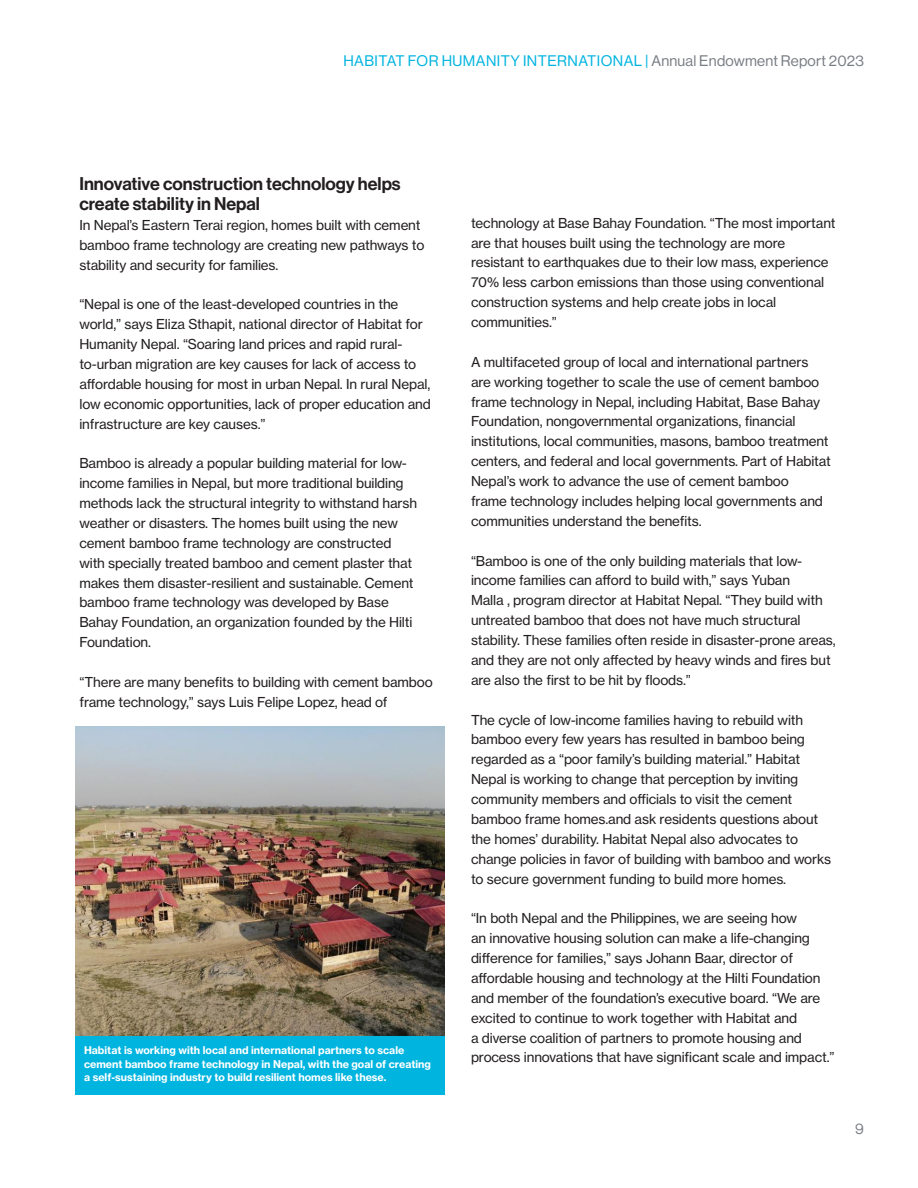
<style>
.page{position:relative;width:918px;height:1188px;background:#fff}
.page>*{position:absolute;margin:0;border:0;box-sizing:border-box;transform-origin:0 0}
.Heads{font:18px/19.8px "N Haas Grotesk DS Pro 65 Md";color:#231f20}
.t1{font:15px "N Haas Grotesk DS Pro 55 Rg";letter-spacing:.015em;color:#00b4e0}
.t2{font:15px "N Haas Grotesk DS Pro 55 Rg";color:#787d83}
.Body_Small{font:13.5px/19.8px "N Haas Grotesk TX Pro 55 Rg";letter-spacing:-.01em;color:#231f20}
.Photo_captions{font:10.5px/13.5px "N Haas Grotesk TX Pro 75 Bd";color:#fff}
.s1{color:#787d83}
</style>
<div class="page">
<img style="left:76px;top:726px;width:369px;height:310px">
<div style="left:76px;top:1036px;width:369px;height:59px;background:#00b4e0"></div>
<p class="t1" style="left:343px;top:53px;width:522px">HABITAT FOR HUMANITY INTERNATIONAL | <span class="s1">Annual Endowment Report 2023</span></p>
<p class="Heads" style="left:79px;top:174px;width:323px">Innovative construction technology helps create stability in Nepal</p>
<p class="Body_Small" style="left:79px;top:215px;width:347px">In Nepal’s Eastern Terai region, homes built with cement bamboo frame technology are creating new pathways to stability and security for families.</p>
<p class="Body_Small" style="left:79px;top:294px;width:353px">“Nepal is one of the least-developed countries in the world,” says Eliza Sthapit, national director of Habitat for Humanity Nepal. “Soaring land prices and rapid rural&shy;to-urban migration are key causes for lack of access to affordable housing for most in urban Nepal. In rural Nepal, low economic opportunities, lack of proper education and infrastructure are key causes.”</p>
<p class="Body_Small" style="left:79px;top:453px;width:339px">Bamboo is already a popular building material for low&shy;income families in Nepal, but more traditional building methods lack the structural integrity to withstand harsh weather or disasters. The homes built using the new cement bamboo frame technology are constructed with specially treated bamboo and cement plaster that makes them disaster-resilient and sustainable. Cement bamboo frame technology was developed by Base Bahay Foundation, an organization founded by the Hilti Foundation.</p>
<p class="Body_Small" style="left:79px;top:672px;width:355px">“There are many benefits to building with cement bamboo frame technology,” says Luis Felipe Lopez, head of</p>
<p class="Photo_captions" style="left:84px;top:1044px;width:348px">Habitat is working with local and international partners to scale cement bamboo frame technology in Nepal, with the goal of creating a self-sustaining industry to build resilient homes like these.</p>
<p class="Body_Small" style="left:471px;top:213px;width:366px">technology at Base Bahay Foundation. “The most important are that houses built using the technology are more resistant to earthquakes due to their low mass, experience 70% less carbon emissions than those using conventional construction systems and help create jobs in local communities.”</p>
<p class="Body_Small" style="left:471px;top:352px;width:361px">A multifaceted group of local and international partners are working together to scale the use of cement bamboo frame technology in Nepal, including Habitat, Base Bahay Foundation, nongovernmental organizations, financial institutions, local communities, masons, bamboo treatment centers, and federal and local governments. Part of Habitat Nepal’s work to advance the use of cement bamboo<br>frame technology includes helping local governments and communities understand the benefits.</p>
<p class="Body_Small" style="left:471px;top:551px;width:366px">“Bamboo is one of the only building materials that low&shy;income families can afford to build with,” says Yuban<br>Malla , program director at Habitat Nepal. “They build with untreated bamboo that does not have much structural stability. These families often reside in disaster-prone areas, and they are not only affected by heavy winds and fires but are also the first to be hit by floods.”</p>
<p class="Body_Small" style="left:471px;top:710px;width:362px">The cycle of low-income families having to rebuild with bamboo every few years has resulted in bamboo being regarded as a “poor family’s building material.” Habitat Nepal is working to change that perception by inviting community members and officials to visit the cement bamboo frame homes.and ask residents questions about the homes’ durability. Habitat Nepal also advocates to change policies in favor of building with bamboo and works to secure government funding to build more homes.</p>
<p class="Body_Small" style="left:471px;top:908px;width:365px">“In both Nepal and the Philippines, we are seeing how<br>an innovative housing solution can make a life-changing difference for families,” says Johann Baar, director of affordable housing and technology at the Hilti Foundation and member of the foundation’s executive board. “We are excited to continue to work together with Habitat and<br>a diverse coalition of partners to promote housing and process innovations that have significant scale and impact.”</p>
<p class="t2" style="left:855px;top:1120px;width:10px">9</p>
</div>
